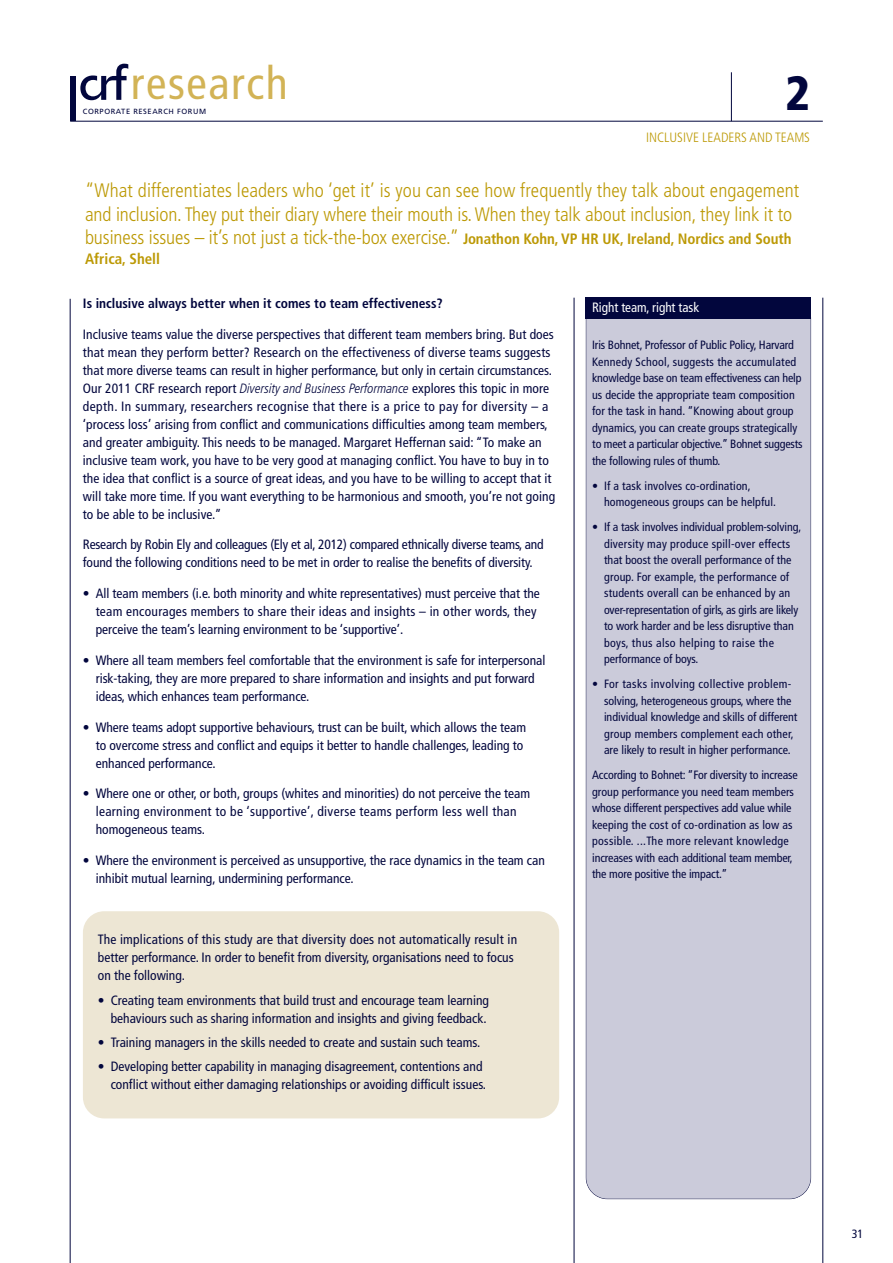
<style>
.page{position:relative;width:893px;height:1263px;background:#fff}
.page>*{position:absolute;margin:0;border:0;box-sizing:border-box;transform-origin:0 0}
.t1{font:900 condensed 48px "Frutiger";color:#02063d}
.t2{font:condensed 45.75px "Frutiger";letter-spacing:.035em;color:#d2b356}
.t3{font:300 condensed 19.5px/23.4px "Frutiger";letter-spacing:-.005em;color:#bc9905}
.t4{font:700 condensed 15px "Frutiger";color:#bc9905}
.t5{font:condensed 13.5px/18px "Frutiger";color:#02063d}
.t6{font:700 condensed 13.5px "Frutiger";color:#02063d}
.t7{font:300 condensed 13.5px "Frutiger";color:#bc9905}
.t8{font:condensed 13.5px "Frutiger";letter-spacing:-.005em;color:#fff}
.t9{font:condensed 12px/16.5px "Frutiger";color:#02063d}
.t10{font:7.5px "Frutiger";letter-spacing:.075em;color:#02063d}
.s1{font-weight:700;font-size:15px}
.s2{font-family:"Frutiger LT Pro";font-weight:300;font-style:italic}
</style>
<div class="page">
<div style="left:83px;top:911px;width:476px;height:207px;background:#ede6d4;border-radius:21px"></div>
<hr style="left:731px;top:72px;width:1px;height:49px;background:#02063d">
<hr style="left:70px;top:121px;width:753px;height:1px;background:#02063d">
<hr style="left:822px;top:298px;width:1px;height:965px;background:#02063d">
<hr style="left:70px;top:299px;width:1px;height:964px;background:#02063d">
<hr style="left:574px;top:298px;width:1px;height:965px;background:#02063d">
<div style="left:70px;top:77px;width:6px;height:44px;background:#02063d"></div>
<svg style="left:80px;top:64px;width:48px;height:36px"></svg>
<div style="left:586px;top:298px;width:225px;height:901px;background:#cbcbda;border-radius:21px"></div>
<div style="left:586px;top:298px;width:225px;height:21px;background:#02063d"></div>
<h2 class="t2" style="left:131px;top:65px;width:158px">research</h2>
<p class="t10" style="left:83px;top:108px;width:125px">CORPORATE RESEARCH FORUM</p>
<h1 class="t1" style="left:785px;top:74px;width:26px">2</h1>
<p class="t7" style="left:646px;top:132px;width:165px">INCLUSIVE LEADERS AND TEAMS</p>
<p class="t3" style="left:85px;top:181px;width:716px">“What differentiates leaders who ‘get it’ is you can see how frequently they talk about engagement and inclusion. They put their diary where their mouth is.When they talk about inclusion, they link it to business issues – it’s not just a tick-the-box exercise.” <span class="s1">Jonathon Kohn, VP HR UK, Ireland, Nordics and South</span></p>
<p class="t4" style="left:85px;top:253px;width:77px">Africa, Shell</p>
<p class="t6" style="left:83px;top:298px;width:361px">Is inclusive always better when it comes to team effectiveness?</p>
<p class="t5" style="left:83px;top:326px;width:474px">Inclusive teams value the diverse perspectives that different team members bring. But does that mean they perform better? Research on the effectiveness of diverse teams suggests that more diverse teams can result in higher performance, but only in certain circumstances.<br>Our 2011 CRF research report <span class="s2">Diversity and Business Performance</span> explores this topic in more depth. In summary, researchers recognise that there is a price to pay for diversity – a ‘process loss’ arising from conflict and communications difficulties among team members, and greater ambiguity. This needs to be managed. Margaret Heffernan said: “To make an inclusive team work, you have to be very good at managing conflict. You have to buy in to the idea that conflict is a source of great ideas, and you have to be willing to accept that it will take more time. If you want everything to be harmonious and smooth, you’re not going to be able to be inclusive.”</p>
<p class="t5" style="left:83px;top:537px;width:462px">Research by Robin Ely and colleagues (Ely et al, 2012) compared ethnically diverse teams, and found the following conditions need to be met in order to realise the benefits of diversity.</p>
<p class="t5" style="left:96px;top:585px;width:446px;text-indent:-13px">• All team members (i.e. both minority and white representatives) must perceive that the team encourages members to share their ideas and insights – in other words, they perceive the team’s learning environment to be ‘supportive’.</p>
<p class="t5" style="left:96px;top:652px;width:451px;text-indent:-13px">• Where all team members feel comfortable that the environment is safe for interpersonal risk-taking, they are more prepared to share information and insights and put forward ideas, which enhances team performance.</p>
<p class="t5" style="left:96px;top:719px;width:432px;text-indent:-13px">• Where teams adopt supportive behaviours, trust can be built, which allows the team to overcome stress and conflict and equips it better to handle challenges, leading to enhanced performance.</p>
<p class="t5" style="left:96px;top:786px;width:436px;text-indent:-13px">• Where one or other, or both, groups (whites and minorities) do not perceive the team learning environment to be ‘supportive’, diverse teams perform less well than homogeneous teams.</p>
<p class="t5" style="left:96px;top:852px;width:451px;text-indent:-13px">• Where the environment is perceived as unsupportive, the race dynamics in the team can inhibit mutual learning, undermining performance.</p>
<p class="t8" style="left:592px;top:302px;width:109px">Right team, right task</p>
<p class="t9" style="left:592px;top:338px;width:212px">Iris Bohnet, Professor of Public Policy, Harvard Kennedy School, suggests the accumulated knowledge base on team effectiveness can help us decide the appropriate team composition for the task in hand. “Knowing about group dynamics, you can create groups strategically to meet a particular objective.” Bohnet suggests the following rules of thumb.</p>
<p class="t9" style="left:604px;top:478px;width:174px;text-indent:-12px">• If a task involves co-ordination, homogeneous groups can be helpful.</p>
<p class="t9" style="left:604px;top:520px;width:199px;text-indent:-12px">• If a task involves individual problem-solving, diversity may produce spill-over effects that boost the overall performance of the group. For example, the performance of students overall can be enhanced by an over-representation of girls, as girls are likely to work harder and be less disruptive than boys, thus also helping to raise the performance of boys.</p>
<p class="t9" style="left:604px;top:677px;width:195px;text-indent:-12px">• For tasks involving collective problem&shy;solving, heterogeneous groups, where the individual knowledge and skills of different group members complement each other, are likely to result in higher performance.</p>
<p class="t9" style="left:592px;top:768px;width:207px">According to Bohnet: “For diversity to increase group performance you need team members whose different perspectives add value while keeping the cost of co-ordination as low as possible. ...The more relevant knowledge increases with each additional team member, the more positive the impact.”</p>
<p class="t5" style="left:98px;top:931px;width:421px">The implications of this study are that diversity does not automatically result in better performance. In order to benefit from diversity, organisations need to focus on the following.</p>
<p class="t5" style="left:98px;top:992px;width:393px;text-align:right">• Creating team environments that build trust and encourage team learning behaviours such as sharing information and insights and giving feedback.</p>
<p class="t5" style="left:98px;top:1034px;width:384px">• Training managers in the skills needed to create and sustain such teams.</p>
<p class="t5" style="left:98px;top:1059px;width:390px;text-align:right">• Developing better capability in managing disagreement, contentions and conflict without either damaging relationships or avoiding difficult issues.</p>
<p class="t9" style="left:852px;top:1226px;width:13px">31</p>
</div>
